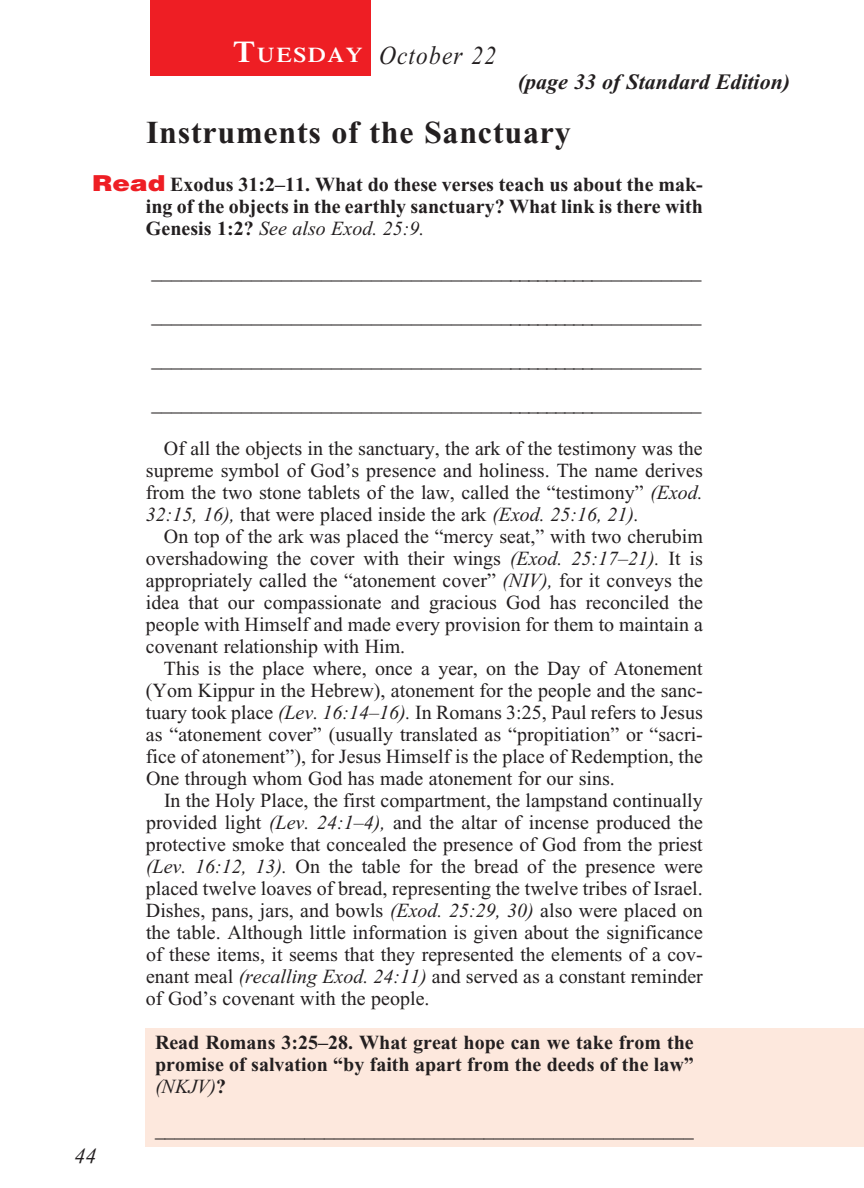
<style>
.page{position:relative;width:864px;height:1188px;background:#fff}
.page>*{position:absolute;margin:0;border:0;box-sizing:border-box;transform-origin:0 0}
._01-Daily_head{font:700 32px "Times New Roman";letter-spacing:.025em;color:#231f20}
._00-Month-Day{font:italic 26px "Times New Roman";letter-spacing:.05em;color:#231f20;scale:.9 1}
.t1{font:italic 700 22px "Times New Roman";color:#231f20}
.t2{font:italic 22px "Times New Roman";color:#231f20}
.t3{font:600 21px "Times";letter-spacing:.07em;color:#fff;scale:1.1 1}
._4-Body_Copy{font:20px/22px "Times New Roman";color:#231f20;text-align:justify}
._6-question{font:700 20px/22px "Times New Roman";color:#231f20;text-align:justify}
.x-screened_box-text{font:700 20px/22px "Times New Roman";color:#231f20;text-align:justify}
.x-screened_box-text-2{font:italic 700 20px "Times New Roman";color:#231f20}
.s1{font-size:30px}
.s2{font-family:"Helvetica";font-weight:900;font-size:22px;color:#ee1e24}
.s3{font-weight:400;font-style:italic}
.s4{font-style:italic}
</style>
<div class="page">
<div style="left:146px;top:1028px;width:718px;height:119px;background:#fde8dd"></div>
<div style="left:151px;top:0;width:220px;height:75px;background:#ee1e24"></div>
<p class="t3" style="left:233px;top:42px;width:119px"><span class="s1">T</span>UESDAY</p>
<p class="_00-Month-Day" style="left:379px;top:41px;width:132px">October 22</p>
<p class="t1" style="left:518px;top:69px;width:274px">(page 33 of Standard Edition)</p>
<p class="_01-Daily_head" style="left:146px;top:114px;width:426px">Instruments of the Sanctuary</p>
<p class="_6-question" style="left:146px;top:173px;width:558px;text-indent:-54px"><span class="s2">Read</span> Exodus 31:2–11. What do these verses teach us about the mak&shy;ing of the objects in the earthly sanctuary? What link is there with Genesis 1:2? <span class="s3">See also Exod. 25:9.</span></p>
<p class="_4-Body_Copy" style="left:151px;top:261px;width:552px">________________________________________________________</p>
<p class="_4-Body_Copy" style="left:151px;top:305px;width:552px">________________________________________________________</p>
<p class="_4-Body_Copy" style="left:151px;top:349px;width:552px">________________________________________________________</p>
<p class="_4-Body_Copy" style="left:151px;top:393px;width:552px">________________________________________________________</p>
<p class="_4-Body_Copy" style="left:146px;top:437px;width:558px;text-indent:18px">Of all the objects in the sanctuary, the ark of the testimony was the supreme symbol of God’s presence and holiness. The name derives from the two stone tablets of the law, called the “testimony” <span class="s4">(Exod.<br>32:15, 16),</span> that were placed inside the ark <span class="s4">(Exod. 25:16, 21).</span></p>
<p class="_4-Body_Copy" style="left:146px;top:525px;width:558px;text-indent:18px">On top of the ark was placed the “mercy seat,” with two cherubim overshadowing the cover with their wings <span class="s4">(Exod. 25:17–21).</span> It is appropriately called the “atonement cover” <span class="s4">(NIV),</span> for it conveys the idea that our compassionate and gracious God has reconciled the people with Himself and made every provision for them to maintain a covenant relationship with Him.</p>
<p class="_4-Body_Copy" style="left:146px;top:657px;width:558px;text-indent:18px">This is the place where, once a year, on the Day of Atonement (Yom Kippur in the Hebrew), atonement for the people and the sanc&shy;tuary took place <span class="s4">(Lev. 16:14–16).</span> In Romans 3:25, Paul refers to Jesus as “atonement cover” (usually translated as “propitiation” or “sacri&shy;fice of atonement”), for Jesus Himself is the place of Redemption, the One through whom God has made atonement for our sins.</p>
<p class="_4-Body_Copy" style="left:146px;top:789px;width:559px;text-indent:18px">In the Holy Place, the first compartment, the lampstand continually provided light <span class="s4">(Lev. 24:1–4),</span> and the altar of incense produced the protective smoke that concealed the presence of God from the priest <span class="s4">(Lev. 16:12, 13).</span> On the table for the bread of the presence were placed twelve loaves of bread, representing the twelve tribes of Israel.<br>Dishes, pans, jars, and bowls <span class="s4">(Exod. 25:29, 30)</span> also were placed on the table. Although little information is given about the significance of these items, it seems that they represented the elements of a cov&shy;enant meal <span class="s4">(recalling Exod. 24:11)</span> and served as a constant reminder of God’s covenant with the people.</p>
<p class="x-screened_box-text" style="left:155px;top:1031px;width:540px">Read Romans 3:25–28. What great hope can we take from the promise of salvation “by faith apart from the deeds of the law” <span class="s3">(NKJV)</span>?</p>
<p class="t2" style="left:74px;top:1144px;width:23px">44</p>
<p class="x-screened_box-text-2" style="left:155px;top:1120px;width:540px">______________________________________________________</p>
</div>
